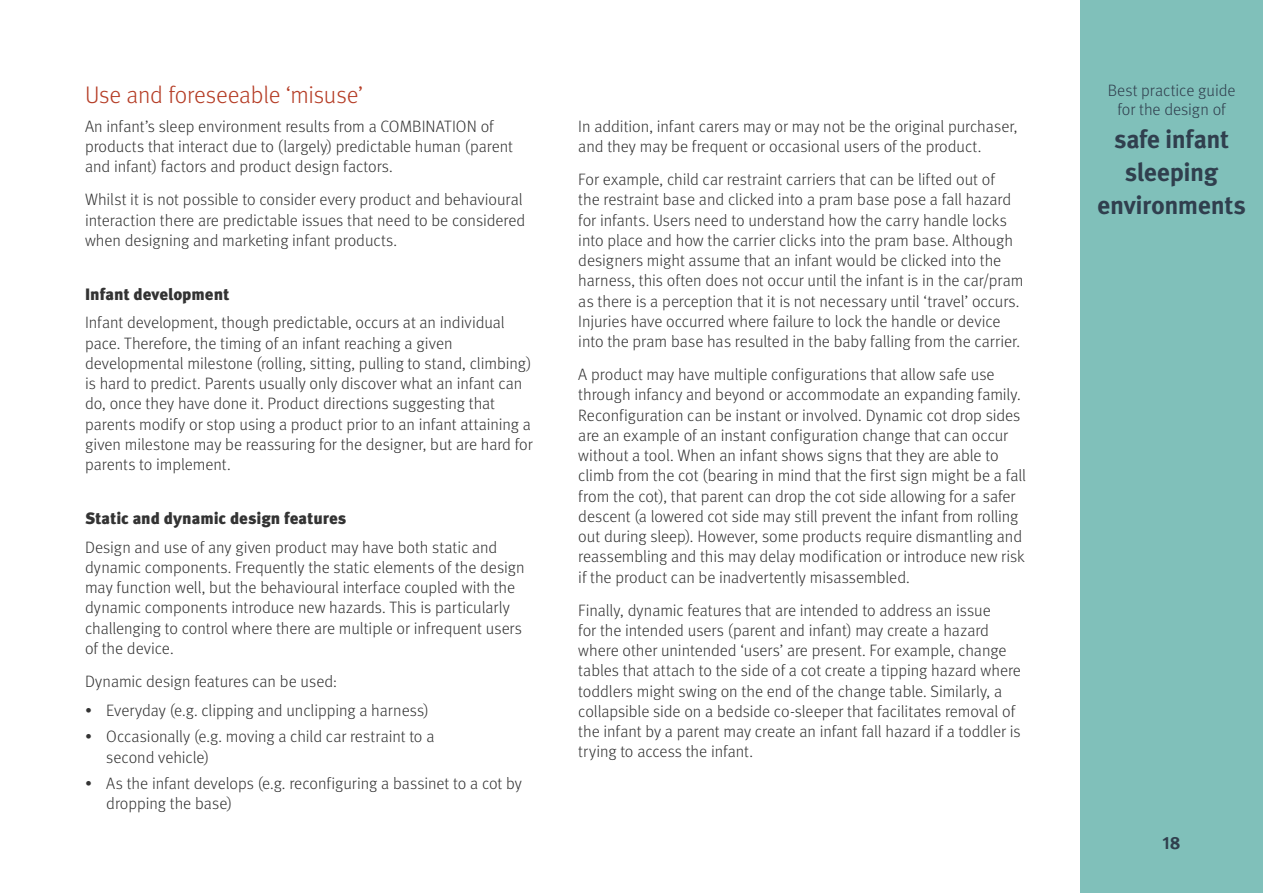
<style>
.page{position:relative;width:1263px;height:893px;background:#fff}
.page>*{position:absolute;margin:0;border:0;box-sizing:border-box;transform-origin:0 0}
.t1{font:700 25.5px/33px "Meta Pro";letter-spacing:-.02em;color:#303f4e;text-align:center}
.t2{font:300 24px "Meta Pro";letter-spacing:-.01em;color:#b53d26}
.t3{font:700 17.85px "Meta Pro";color:#303f4e}
.t4{font:300 16.5px/20.2px "Meta Pro";letter-spacing:-.005em;color:#333}
.t5{font:900 16.5px "Meta Pro";letter-spacing:-.005em;color:#333}
.t6{font:300 16.5px/19.5px "Meta Pro";letter-spacing:-.005em;color:#303f4e;text-align:center}
</style>
<div class="page">
<div style="left:1080px;top:0;width:183px;height:893px;background:#80c0ba"></div>
<h2 class="t2" style="left:85px;top:78px;width:280px">Use and foreseeable ‘misuse’</h2>
<p class="t4" style="left:85px;top:115px;width:429px">An infant’s sleep environment results from a COMBINATION of products that interact due to (largely) predictable human (parent and infant) factors and product design factors.</p>
<p class="t4" style="left:85px;top:189px;width:442px">Whilst it is not possible to consider every product and behavioural interaction there are predictable issues that need to be considered when designing and marketing infant products.</p>
<p class="t5" style="left:85px;top:281px;width:146px">Infant development</p>
<p class="t4" style="left:85px;top:312px;width:449px">Infant development, though predictable, occurs at an individual pace. Therefore, the timing of an infant reaching a given developmental milestone (rolling, sitting, pulling to stand, climbing) is hard to predict. Parents usually only discover what an infant can do, once they have done it. Product directions suggesting that parents modify or stop using a product prior to an infant attaining a given milestone may be reassuring for the designer, but are hard for parents to implement.</p>
<p class="t5" style="left:85px;top:505px;width:263px">Static and dynamic design features</p>
<p class="t4" style="left:85px;top:536px;width:441px">Design and use of any given product may have both static and dynamic components. Frequently the static elements of the design may function well, but the behavioural interface coupled with the dynamic components introduce new hazards. This is particularly challenging to control where there are multiple or infrequent users of the device.</p>
<p class="t4" style="left:85px;top:670px;width:253px">Dynamic design features can be used:</p>
<p class="t4" style="left:85px;top:699px;width:345px">• Everyday (e.g. clipping and unclipping a harness)</p>
<p class="t4" style="left:106px;top:726px;width:330px;text-indent:-21px">• Occasionally (e.g. moving a child car restraint to a second vehicle)</p>
<p class="t4" style="left:106px;top:772px;width:417px;text-indent:-21px">• As the infant develops (e.g. reconfiguring a bassinet to a cot by dropping the base)</p>
<p class="t4" style="left:578px;top:115px;width:441px">In addition, infant carers may or may not be the original purchaser, and they may be frequent or occasional users of the product.</p>
<p class="t4" style="left:578px;top:168px;width:447px">For example, child car restraint carriers that can be lifted out of<br>the restraint base and clicked into a pram base pose a fall hazard for infants. Users need to understand how the carry handle locks into place and how the carrier clicks into the pram base. Although designers might assume that an infant would be clicked into the harness, this often does not occur until the infant is in the car/pram as there is a perception that it is not necessary until ‘travel’ occurs.<br>Injuries have occurred where failure to lock the handle or device into the pram base has resulted in the baby falling from the carrier.</p>
<p class="t4" style="left:578px;top:363px;width:449px">A product may have multiple configurations that allow safe use through infancy and beyond or accommodate an expanding family.<br>Reconfiguration can be instant or involved. Dynamic cot drop sides are an example of an instant configuration change that can occur without a tool. When an infant shows signs that they are able to climb from the cot (bearing in mind that the first sign might be a fall from the cot), that parent can drop the cot side allowing for a safer descent (a lowered cot side may still prevent the infant from rolling out during sleep). However, some products require dismantling and reassembling and this may delay modification or introduce new risk if the product can be inadvertently misassembled.</p>
<p class="t4" style="left:578px;top:599px;width:444px">Finally, dynamic features that are intended to address an issue<br>for the intended users (parent and infant) may create a hazard where other unintended ‘users’ are present. For example, change tables that attach to the side of a cot create a tipping hazard where toddlers might swing on the end of the change table. Similarly, a collapsible side on a bedside co-sleeper that facilitates removal of the infant by a parent may create an infant fall hazard if a toddler is trying to access the infant.</p>
<p class="t6" style="left:1108px;top:79px;width:129px">Best practice guide for the design of</p>
<h1 class="t1" style="left:1097px;top:121px;width:150px">safe infant sleeping environments</h1>
<p class="t3" style="left:1162px;top:828px;width:19px">18</p>
</div>
